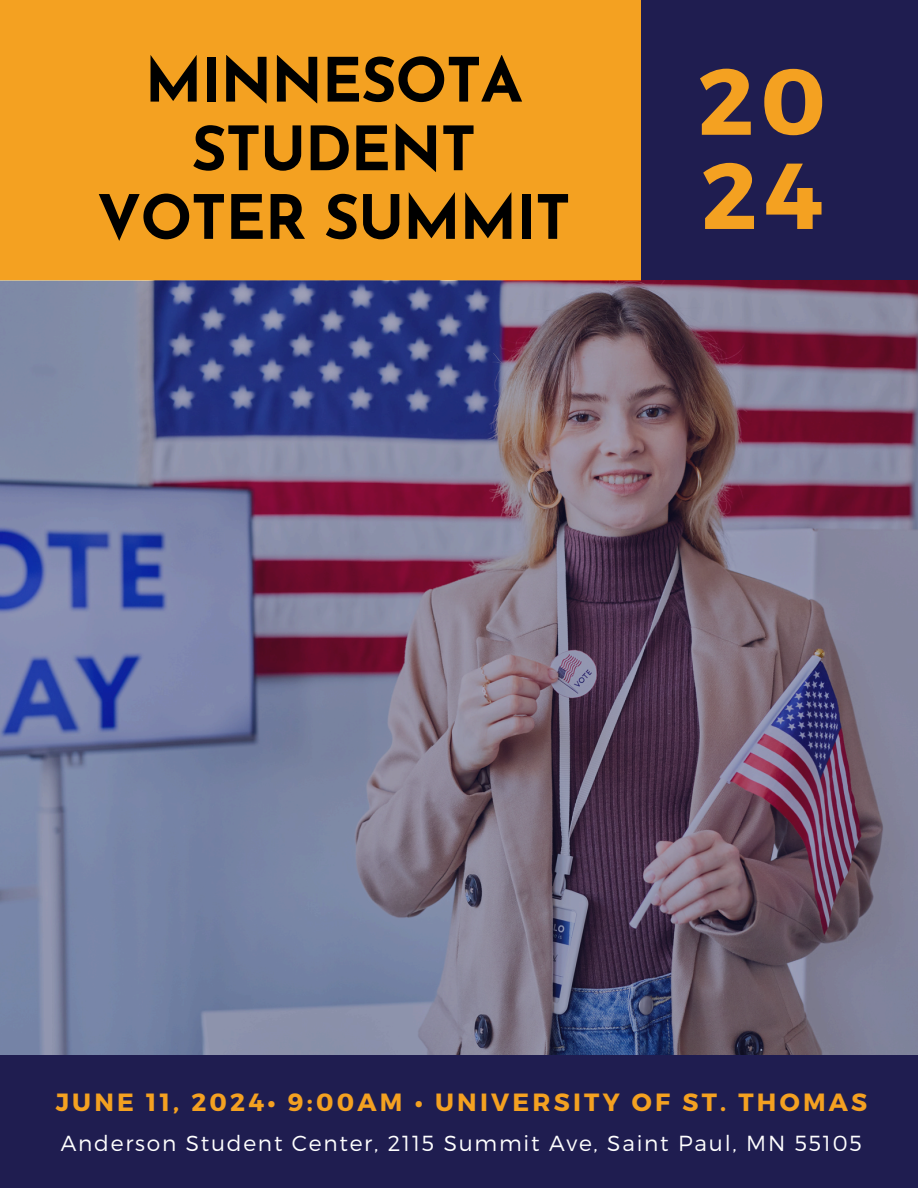
<style>
.page{position:relative;width:918px;height:1188px;background:#1f1d50}
.page>*{position:absolute;margin:0;border:0;box-sizing:border-box;transform-origin:0 0}
.t1{font:700 93.45px/94.2px "Montserrat";color:#f4a121}
.t2{font:700 60.9px/68.7px "Josefin Sans";letter-spacing:-.02em;color:#000;text-align:center}
.t3{font:700 24.9px "Montserrat";letter-spacing:.13em;color:#f4a121}
.t4{font:300 21.75px "Montserrat";letter-spacing:.08em;color:#fff}
</style>
<div class="page">
<div style="left:0;top:0;width:640px;height:280px;background:#f4a121"></div>
<img style="left:0;top:280px;width:918px;height:774px">
<h1 class="t2" style="left:97px;top:52px;width:476px">MINNESOTA<br>STUDENT<br>VOTER SUMMIT</h1>
<p class="t1" style="left:698px;top:50px;width:130px">20<br>24</p>
<h2 class="t3" style="left:56px;top:1086px;width:813px">JUNE 11, 2024• 9:00AM • UNIVERSITY OF ST. THOMAS</h2>
<h3 class="t4" style="left:61px;top:1130px;width:802px">Anderson Student Center, 2115 Summit Ave, Saint Paul, MN 55105</h3>
</div>
